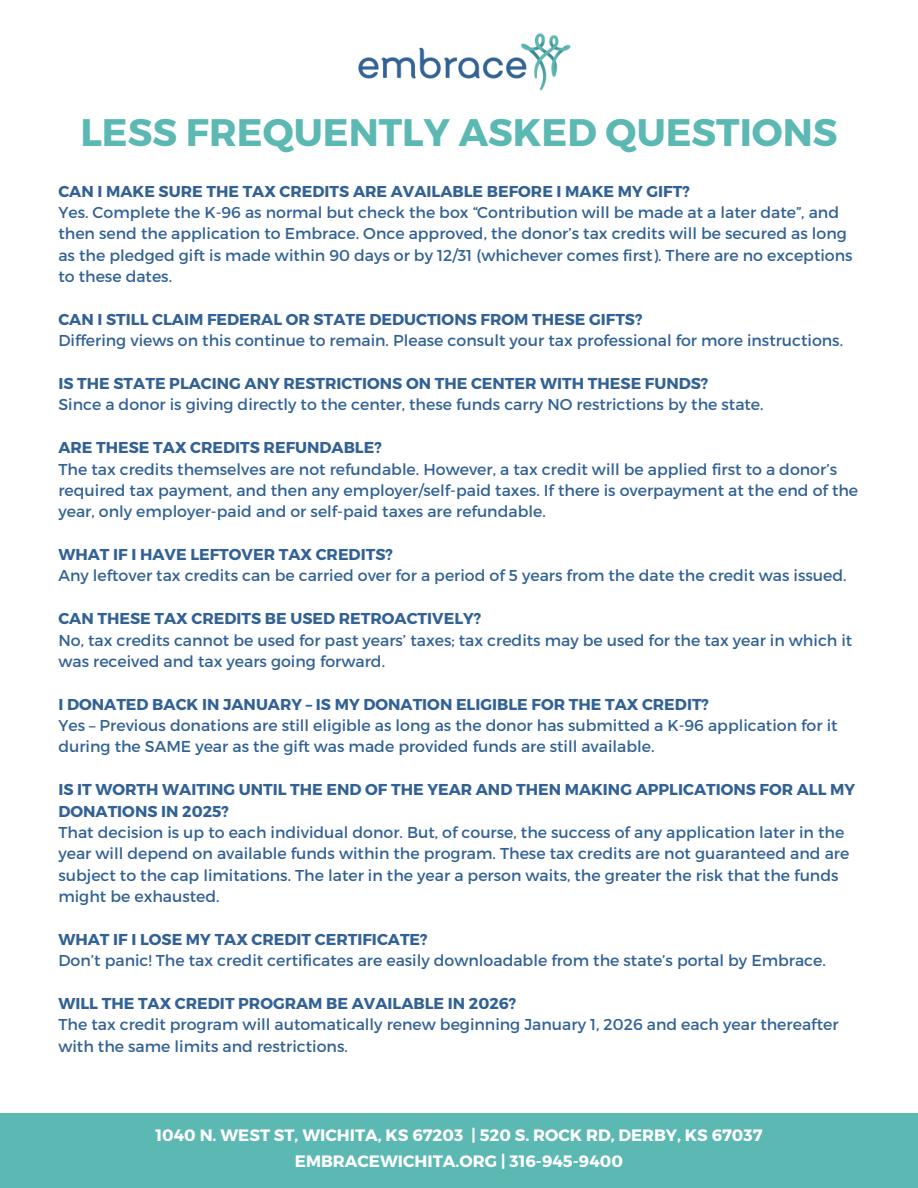
<style>
.page{position:relative;width:918px;height:1188px;background:#fff}
.page>*{position:absolute;margin:0;border:0;box-sizing:border-box;transform-origin:0 0}
.t1{font:700 38.4px "Montserrat";color:#5cb8b2}
.t2{font:700 16.5px/25.8px "Montserrat";color:#fff;text-align:center}
.t3{font:15.75px/21.3px "Montserrat";color:#326295}
.t4{font:700 15.75px/21.3px "Montserrat";color:#326295}
</style>
<div class="page">
<div style="left:0;top:1114px;width:918px;height:74px;background:#5cb8b2"></div>
<img style="left:358px;top:33px;width:213px;height:58px">
<p class="t1" style="left:80px;top:107px;width:759px">LESS FREQUENTLY ASKED QUESTIONS</p>
<p class="t4" style="left:58px;top:180px;width:633px">CAN I MAKE SURE THE TAX CREDITS ARE AVAILABLE BEFORE I MAKE MY GIFT?</p>
<p class="t3" style="left:58px;top:201px;width:796px">Yes. Complete the K-96 as normal but check the box “Contribution will be made at a later date”, and then send the application to Embrace. Once approved, the donor’s tax credits will be secured as long as the pledged gift is made within 90 days or by 12/31 (whichever comes first). There are no exceptions to these dates.</p>
<p class="t4" style="left:58px;top:308px;width:586px">CAN I STILL CLAIM FEDERAL OR STATE DEDUCTIONS FROM THESE GIFTS?</p>
<p class="t3" style="left:58px;top:329px;width:786px">Differing views on this continue to remain. Please consult your tax professional for more instructions.</p>
<p class="t4" style="left:58px;top:372px;width:651px">IS THE STATE PLACING ANY RESTRICTIONS ON THE CENTER WITH THESE FUNDS?</p>
<p class="t3" style="left:58px;top:393px;width:707px">Since a donor is giving directly to the center, these funds carry NO restrictions by the state.</p>
<p class="t4" style="left:58px;top:436px;width:325px">ARE THESE TAX CREDITS REFUNDABLE?</p>
<p class="t3" style="left:58px;top:457px;width:801px">The tax credits themselves are not refundable. However, a tax credit will be applied first to a donor’s required tax payment, and then any employer/self-paid taxes. If there is overpayment at the end of the year, only employer-paid and or self-paid taxes are refundable.</p>
<p class="t4" style="left:58px;top:543px;width:336px">WHAT IF I HAVE LEFTOVER TAX CREDITS?</p>
<p class="t3" style="left:58px;top:564px;width:790px">Any leftover tax credits can be carried over for a period of 5 years from the date the credit was issued.</p>
<p class="t4" style="left:58px;top:607px;width:424px">CAN THESE TAX CREDITS BE USED RETROACTIVELY?</p>
<p class="t3" style="left:58px;top:628px;width:795px">No, tax credits cannot be used for past years’ taxes; tax credits may be used for the tax year in which it was received and tax years going forward.</p>
<p class="t4" style="left:58px;top:693px;width:652px">I DONATED BACK IN JANUARY – IS MY DONATION ELIGIBLE FOR THE TAX CREDIT?</p>
<p class="t3" style="left:58px;top:714px;width:781px">Yes – Previous donations are still eligible as long as the donor has submitted a K-96 application for it during the SAME year as the gift was made provided funds are still available.</p>
<p class="t4" style="left:58px;top:778px;width:798px">IS IT WORTH WAITING UNTIL THE END OF THE YEAR AND THEN MAKING APPLICATIONS FOR ALL MY<br>DONATIONS IN 2025?</p>
<p class="t3" style="left:58px;top:821px;width:793px">That decision is up to each individual donor. But, of course, the success of any application later in the year will depend on available funds within the program. These tax credits are not guaranteed and are subject to the cap limitations. The later in the year a person waits, the greater the risk that the funds might be exhausted.</p>
<p class="t4" style="left:58px;top:928px;width:371px">WHAT IF I LOSE MY TAX CREDIT CERTIFICATE?</p>
<p class="t3" style="left:58px;top:949px;width:769px">Don’t panic! The tax credit certificates are easily downloadable from the state’s portal by Embrace.</p>
<p class="t4" style="left:58px;top:992px;width:459px">WILL THE TAX CREDIT PROGRAM BE AVAILABLE IN 2026?</p>
<p class="t3" style="left:58px;top:1013px;width:782px">The tax credit program will automatically renew beginning January 1, 2026 and each year thereafter with the same limits and restrictions.</p>
<p class="t2" style="left:155px;top:1121px;width:609px">1040 N. WEST ST, WICHITA, KS 67203 | 520 S. ROCK RD, DERBY, KS 67037<br>EMBRACEWICHITA.ORG | 316-945-9400</p>
</div>
